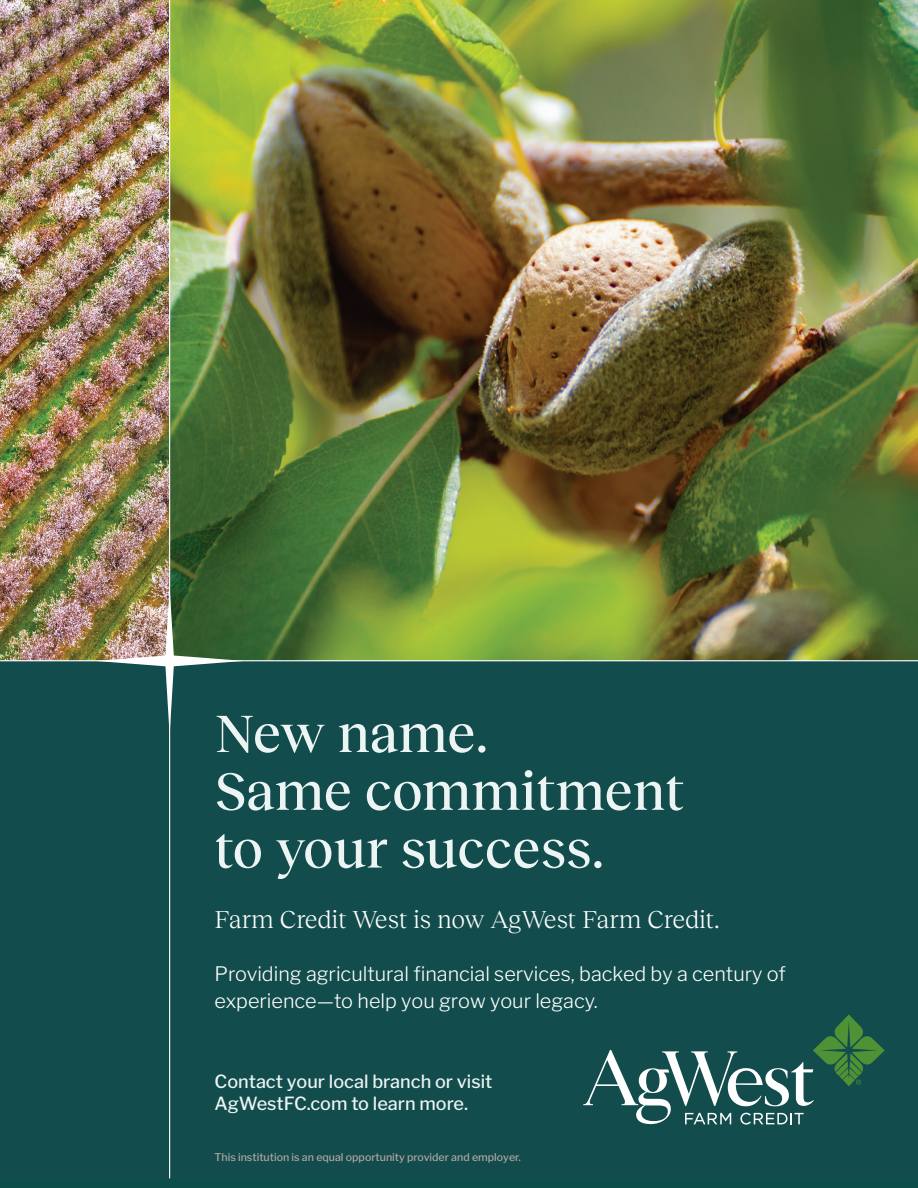
<style>
.page{position:relative;width:918px;height:1188px;background:#fff}
.page>*{position:absolute;margin:0;border:0;box-sizing:border-box;transform-origin:0 0}
.t1{font:500 54.15px/57.8px "Reckless Neue";letter-spacing:-.005em;color:#edf4f4}
.t2{font:25.2px "Reckless Neue";letter-spacing:-.01em;color:#fff}
.t3{font:300 19.8px/27.2px "Libre Franklin";color:#fff}
.t4{font:500 18px/21.6px "Libre Franklin";color:#edf4f4}
.t5{font:500 10.65px "Libre Franklin";color:#b3a7a6}
</style>
<div class="page">
<div style="left:0;top:0;width:918px;height:1178px;background:#124c4c"></div>
<img style="left:0;top:0;width:918px;height:660px">
<svg style="left:583px;top:1015px;width:302px;height:110px"></svg>
<img style="left:95px;top:586px;width:149px;height:149px">
<hr style="left:169px;top:0;width:1px;height:1178px;background:#fff">
<hr style="left:0;top:660px;width:918px;height:1px;background:#fff">
<div style="left:0;top:1179px;width:918px;height:9px;background:#0c4d4a"></div>
<h1 class="t1" style="left:215px;top:701px;width:471px">New name.<br>Same commitment to your success.</h1>
<p class="t2" style="left:215px;top:902px;width:507px">Farm Credit West is now AgWest Farm Credit.</p>
<p class="t3" style="left:215px;top:960px;width:573px">Providing agricultural financial services, backed by a century of experience—to help you grow your legacy.</p>
<p class="t4" style="left:215px;top:1071px;width:279px">Contact your local branch or visit<br>AgWestFC.com to learn more.</p>
<p class="t5" style="left:215px;top:1151px;width:308px">This institution is an equal opportunity provider and employer.</p>
</div>
